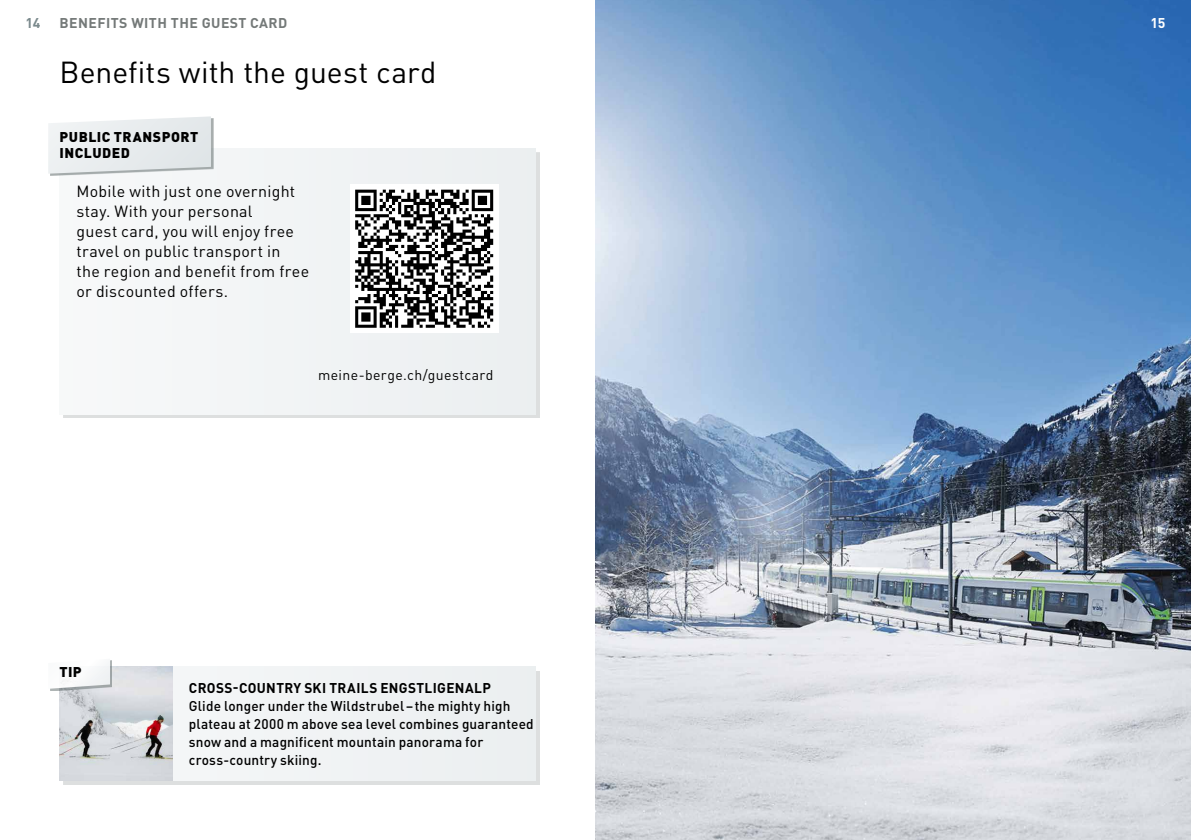
<style>
.page{position:relative;width:1191px;height:840px;background:#fff}
.page>*{position:absolute;margin:0;border:0;box-sizing:border-box;transform-origin:0 0}
.t1{font:30px "DIN Pro";color:#000}
.t2{font:16px/20px "DIN Pro";letter-spacing:.015em;color:#000}
.t3{font:500 14px/18px "DIN Pro";letter-spacing:.01em;color:#000}
.t4{font:700 14px "DIN Pro";letter-spacing:.025em;color:#000}
.t5{font:900 14px/16px "DIN Pro";letter-spacing:.035em;color:#000}
.t6{font:700 14px "DIN Pro";letter-spacing:.03em;color:#747978}
.t7{font:14px "DIN Pro";letter-spacing:.025em;color:#000}
.t8{font:700 14px "DIN Pro";color:#7a898c}
.t9{font:700 14px "DIN Pro";color:#fff}
</style>
<div class="page">
<img style="left:595px;top:0;width:596px;height:839px">
<div style="left:63px;top:152px;width:477px;height:266px;background:#525e5e;opacity:.2"></div>
<div style="left:60px;top:148px;width:476px;height:266px;background:#f2f5f6"></div>
<div style="left:350px;top:184px;width:148px;height:149px;background:#fff"></div>
<div style="left:352px;top:186px;width:144px;height:144px;background:linear-gradient(to right,#fff,#fff)"></div>
<svg style="left:355px;top:189px;width:138px;height:138px"></svg>
<div style="left:50px;top:118px;width:163px;height:58px;background:#525e5e;opacity:.5"></div>
<svg style="left:48px;top:116px;width:163px;height:57px"></svg>
<div style="left:63px;top:670px;width:477px;height:114px;background:#525e5e;opacity:.2"></div>
<div style="left:60px;top:666px;width:476px;height:113px;background:#f0f2f4"></div>
<img style="left:60px;top:666px;width:113px;height:114px">
<div style="left:50px;top:660px;width:62px;height:30px;background:#525e5e;opacity:.5"></div>
<svg style="left:50px;top:660px;width:60px;height:28px"></svg>
<p class="t8" style="left:26px;top:12px;width:17px">14</p>
<p class="t6" style="left:60px;top:12px;width:229px">BENEFITS WITH THE GUEST CARD</p>
<p class="t9" style="left:1150px;top:12px;width:16px">15</p>
<h1 class="t1" style="left:60px;top:49px;width:378px">Benefits with the guest card</h1>
<p class="t5" style="left:60px;top:128px;width:140px">PUBLIC TRANSPORT<br>INCLUDED</p>
<p class="t2" style="left:77px;top:180px;width:234px">Mobile with just one overnight stay. With your personal<br>guest card, you will enjoy free travel on public transport in<br>the region and benefit from free or discounted offers.</p>
<p class="t7" style="left:318px;top:364px;width:177px">meine-berge.ch/guestcard</p>
<p class="t5" style="left:60px;top:663px;width:24px">TIP</p>
<p class="t4" style="left:189px;top:676px;width:303px">CROSS-COUNTRY SKI TRAILS ENGSTLIGENALP</p>
<p class="t3" style="left:189px;top:695px;width:346px">Glide longer under the Wildstrubel–the mighty high plateau at 2000 m above sea level combines guaranteed snow and a magnificent mountain panorama for cross-country skiing.</p>
</div>
